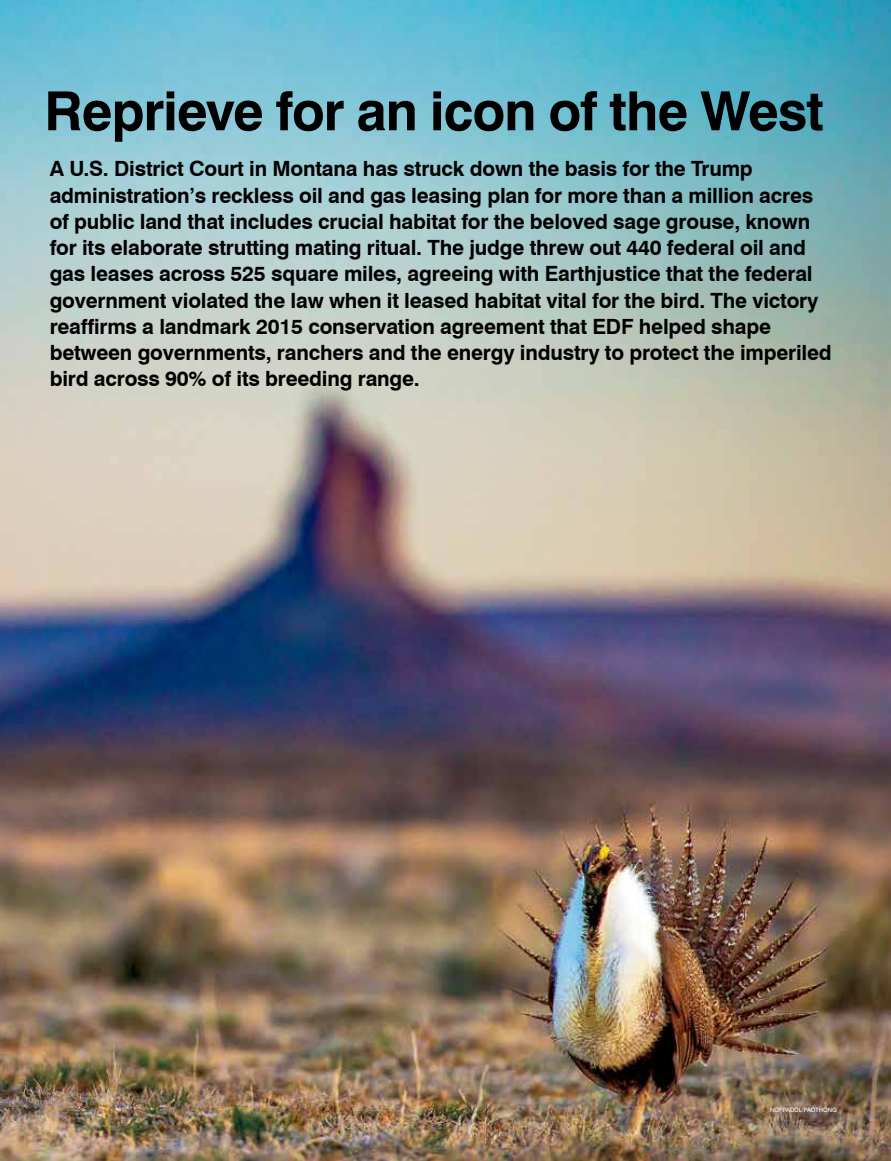
<style>
.page{position:relative;width:891px;height:1161px;background:#fff}
.page>*{position:absolute;margin:0;border:0;box-sizing:border-box;transform-origin:0 0}
.t1{font:700 54px "Swiss 721 BT";letter-spacing:-.02em;color:#000}
.t2{font:700 21px/26.2px "Swiss 721 BT";letter-spacing:-.01em;color:#000}
.t3{font:6px "Swiss 721 BT";color:#fff}
</style>
<div class="page">
<img style="left:0;top:0;width:891px;height:1161px">
<h1 class="t1" style="left:44px;top:78px;width:781px">Reprieve for an icon of the West</h1>
<p class="t2" style="left:50px;top:156px;width:784px">A U.S. District Court in Montana has struck down the basis for the Trump administration’s reckless oil and gas leasing plan for more than a million acres of public land that includes crucial habitat for the beloved sage grouse, known for its elaborate strutting mating ritual. The judge threw out 440 federal oil and gas leases across 525 square miles, agreeing with Earthjustice that the federal government violated the law when it leased habitat vital for the bird. The victory reaffirms a landmark 2015 conservation agreement that EDF helped shape between governments, ranchers and the energy industry to protect the imperiled bird across 90% of its breeding range.</p>
<p class="t3" style="left:770px;top:1106px;width:68px">NOPPADOL PAOTHONG</p>
</div>
